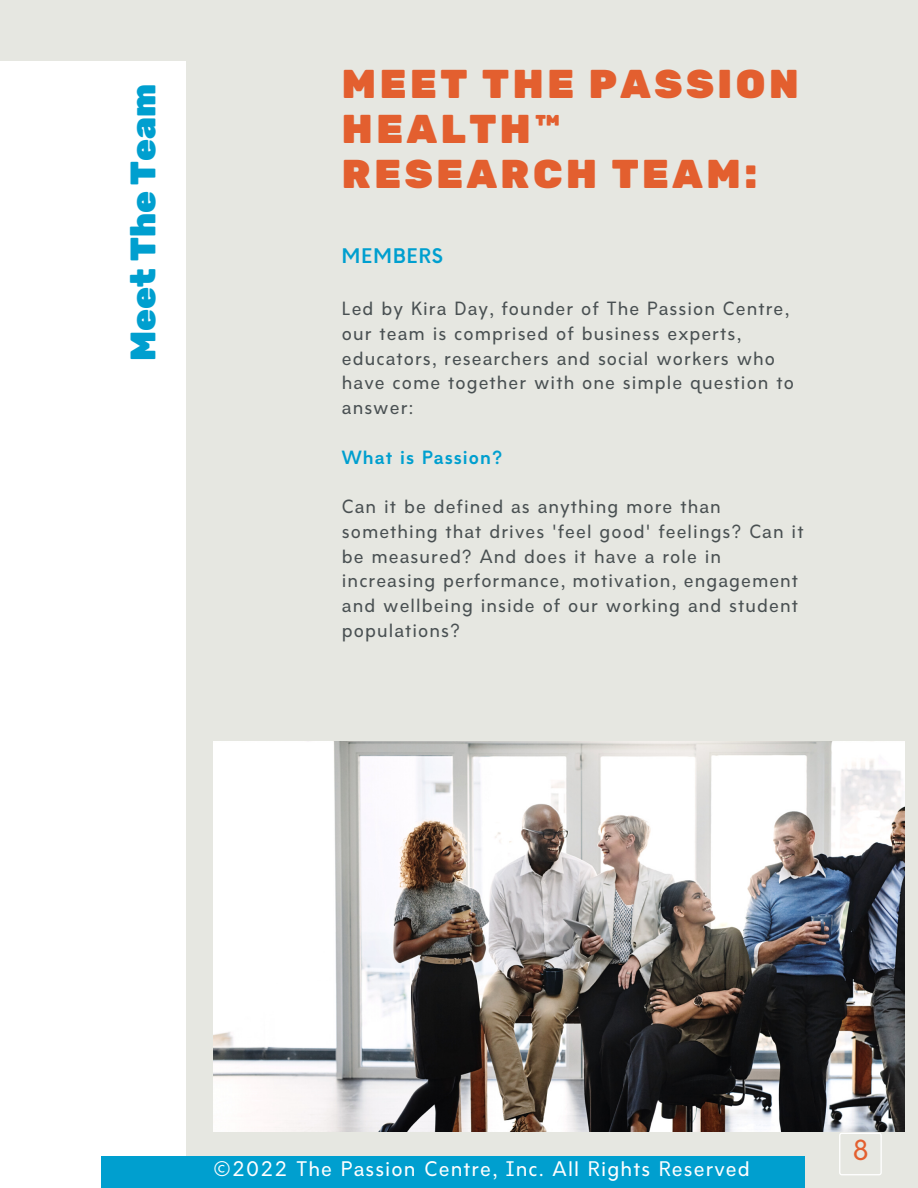
<style>
.page{position:relative;width:918px;height:1188px;background:#e6e7e1}
.page>*{position:absolute;margin:0;border:0;box-sizing:border-box;transform-origin:0 0}
.t1{font:900 40.05px/45px "Rubik";letter-spacing:.09em;color:#e35f2f}
.t2{font:900 35.25px "Rubik";color:#009fcf}
.t3{font:500 27px "Amicale";color:#e35f2f}
.t4{font:500 19.65px "Amicale";letter-spacing:.06em;color:#fff}
.t5{font:700 19.65px "Amicale";letter-spacing:.06em;color:#009fcf}
.t6{font:500 17.85px/24.8px "Amicale";letter-spacing:.06em;color:#495052}
.t7{font:700 17.85px "Amicale";letter-spacing:.06em;color:#009fcf}
</style>
<div class="page">
<div style="left:0;top:61px;width:186px;height:1127px;background:#fff"></div>
<img style="left:214px;top:742px;width:690px;height:389px">
<div style="left:102px;top:1157px;width:703px;height:31px;background:#009fcf"></div>
<svg style="left:839px;top:1133px;width:43px;height:42px"></svg>
<h2 class="t2" style="left:122px;top:361px;width:278px;rotate:-90deg">Meet The Team</h2>
<h1 class="t1" style="left:342px;top:62px;width:459px">MEET THE PASSION<br>HEALTH™<br>RESEARCH TEAM:</h1>
<p class="t5" style="left:342px;top:248px;width:103px">MEMBERS</p>
<p class="t6" style="left:342px;top:298px;width:454px">Led by Kira Day, founder of The Passion Centre, our team is comprised of business experts, educators, researchers and social workers who have come together with one simple question to answer:</p>
<p class="t7" style="left:342px;top:450px;width:162px">What is Passion?</p>
<p class="t6" style="left:342px;top:496px;width:463px">Can it be defined as anything more than something that drives 'feel good' feelings? Can it be measured? And does it have a role in increasing performance, motivation, engagement and wellbeing inside of our working and student populations?</p>
<p class="t4" style="left:214px;top:1162px;width:538px">©2022 The Passion Centre, Inc. All Rights Reserved</p>
<h3 class="t3" style="left:852px;top:1139px;width:19px">8</h3>
</div>
